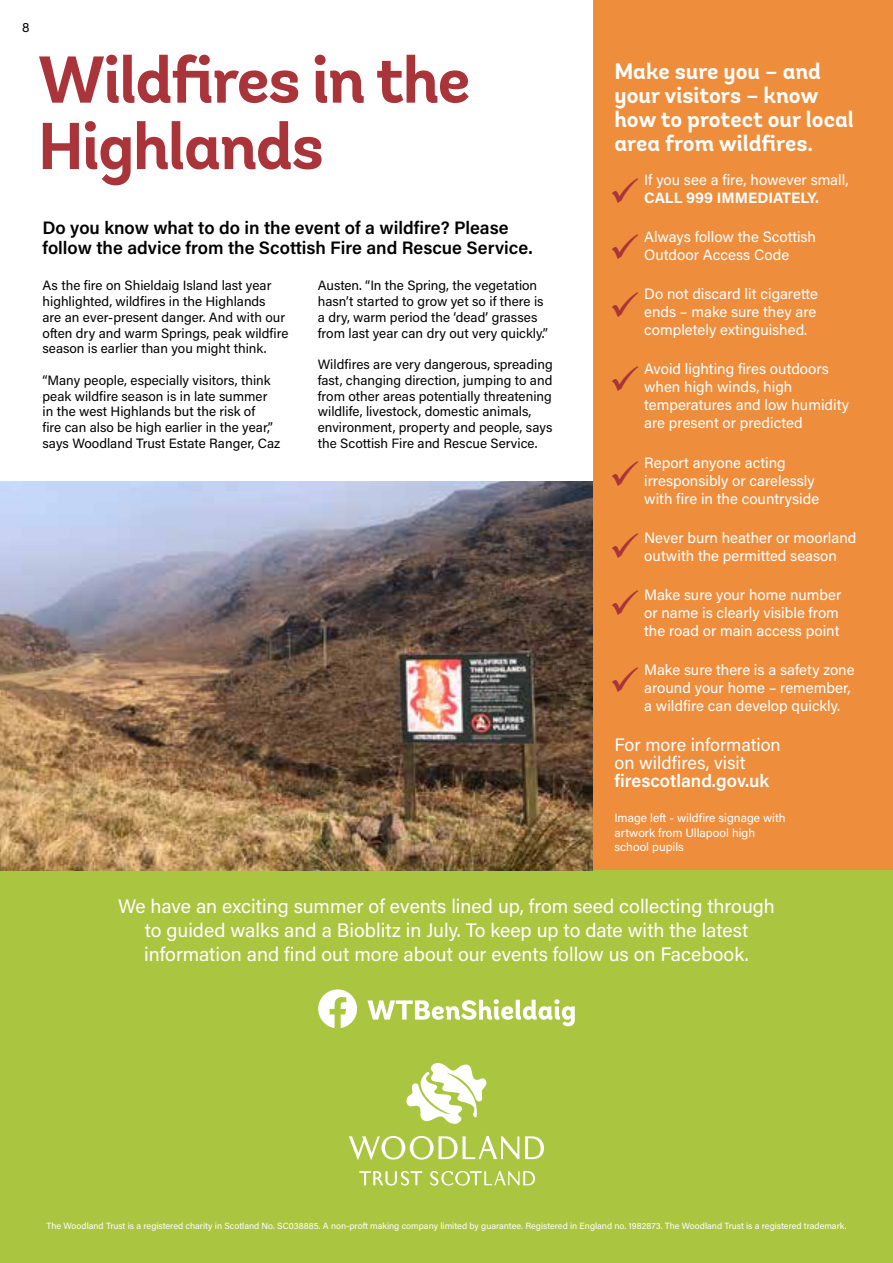
<style>
.page{position:relative;width:893px;height:1263px;background:#fff}
.page>*{position:absolute;margin:0;border:0;box-sizing:border-box;transform-origin:0 0}
.t1{font:700 66px/66.4px "Andes";letter-spacing:-.025em;color:#a9353a}
.t2{font:38.85px/57.2px "Wingdings";color:#a9353a;text-align:justify}
.t3{font:700 22.5px/24px "Andes";color:#fff}
.t4{font:19.5px/24px "Acumin Pro";color:#fff;text-align:center}
.t5{font:600 18px/19.5px "Acumin Pro";color:#000}
.t6{font:18px/18px "Acumin Pro";color:#fff}
.t7{font:600 18px "Acumin Pro";color:#fff}
.t8{font:15px/18px "Acumin Pro";color:#fff}
.t9{font:700 15px "Acumin Pro";color:#fff}
.t10{font:13.5px/15.8px "Acumin Pro";color:#000}
.t11{font:12px/14.4px "Acumin Pro";color:#fff}
.t12{font:9px "Acumin Pro";color:#fff}
</style>
<div class="page">
<div style="left:593px;top:0;width:300px;height:961px;background:#ee8e3d"></div>
<div style="left:0;top:871px;width:893px;height:392px;background:#aac641"></div>
<svg style="left:406px;top:1063px;width:80px;height:61px"></svg>
<svg style="left:525px;top:1136px;width:19px;height:23px"></svg>
<svg style="left:349px;top:1136px;width:170px;height:23px"></svg>
<svg style="left:359px;top:1171px;width:63px;height:14px"></svg>
<svg style="left:430px;top:1171px;width:105px;height:14px"></svg>
<svg style="left:318px;top:989px;width:39px;height:39px"></svg>
<svg style="left:367px;top:999px;width:208px;height:27px"></svg>
<img style="left:0;top:481px;width:592px;height:390px">
<p class="t10" style="left:22px;top:19px;width:9px">8</p>
<h1 class="t1" style="left:38px;top:49px;width:434px">Wildfires in the<br>Highlands</h1>
<h3 class="t5" style="left:43px;top:217px;width:492px">Do you know what to do in the event of a wildfire? Please follow the advice from the Scottish Fire and Rescue Service.</h3>
<p class="t10" style="left:43px;top:277px;width:247px">As the fire on Shieldaig Island last year highlighted, wildfires in the Highlands<br>are an ever-present danger. And with our often dry and warm Springs, peak wildfire season is earlier than you might think.</p>
<p class="t10" style="left:43px;top:372px;width:239px">“Many people, especially visitors, think peak wildfire season is in late summer in the west Highlands but the risk of<br>fire can also be high earlier in the year,” says Woodland Trust Estate Ranger, Caz</p>
<p class="t10" style="left:318px;top:277px;width:232px">Austen. “In the Spring, the vegetation hasn’t started to grow yet so if there is a dry, warm period the ‘dead’ grasses from last year can dry out very quickly.”</p>
<p class="t10" style="left:318px;top:356px;width:236px">Wildfires are very dangerous, spreading fast, changing direction, jumping to and from other areas potentially threatening wildlife, livestock, domestic animals, environment, property and people, says the Scottish Fire and Rescue Service.</p>
<h3 class="t3" style="left:614px;top:60px;width:241px">Make sure you – and your visitors – know how to protect our local area from wildfires.</h3>
<p class="t8" style="left:644px;top:170px;width:206px">If you see a fire, however small,</p>
<p class="t9" style="left:644px;top:187px;width:176px">CALL 999 IMMEDIATELY.</p>
<p class="t8" style="left:644px;top:227px;width:173px">Always follow the Scottish<br>Outdoor Access Code</p>
<p class="t8" style="left:644px;top:284px;width:175px;text-align:justify">Do not discard lit cigarette ends – make sure they are completely extinguished.</p>
<p class="t8" style="left:644px;top:360px;width:206px">Avoid lighting fires outdoors when high winds, high temperatures and low humidity are present or predicted</p>
<p class="t8" style="left:644px;top:453px;width:176px">Report anyone acting irresponsibly or carelessly with fire in the countryside</p>
<p class="t8" style="left:644px;top:528px;width:214px">Never burn heather or moorland outwith the permitted season</p>
<p class="t8" style="left:644px;top:585px;width:199px">Make sure your home number or name is clearly visible from the road or main access point</p>
<p class="t8" style="left:644px;top:661px;width:212px">Make sure there is a safety zone around your home – remember, a wildfire can develop quickly.</p>
<h3 class="t6" style="left:614px;top:735px;width:168px">For more information on wildfires, visit</h3>
<h3 class="t7" style="left:614px;top:768px;width:156px">firescotland.gov.uk</h3>
<h2 class="t2" style="left:609px;top:166px;width:32px">✓ ✓ ✓</h2>
<p class="t11" style="left:614px;top:810px;width:173px">Image left - wildfire signage with artwork from Ullapool high school pupils</p>
<h3 class="t4" style="left:118px;top:893px;width:658px">We have an exciting summer of events lined up, from seed collecting through to guided walks and a Bioblitz in July. To keep up to date with the latest information and find out more about our events follow us on Facebook.</h3>
<p class="t12" style="left:46px;top:1220px;width:801px">The Woodland Trust is a registered charity in Scotland No. SC038885. A non-proft making company limited by guarantee. Registered in England no. 1982873. The Woodland Trust is a registered trademark.</p>
</div>
